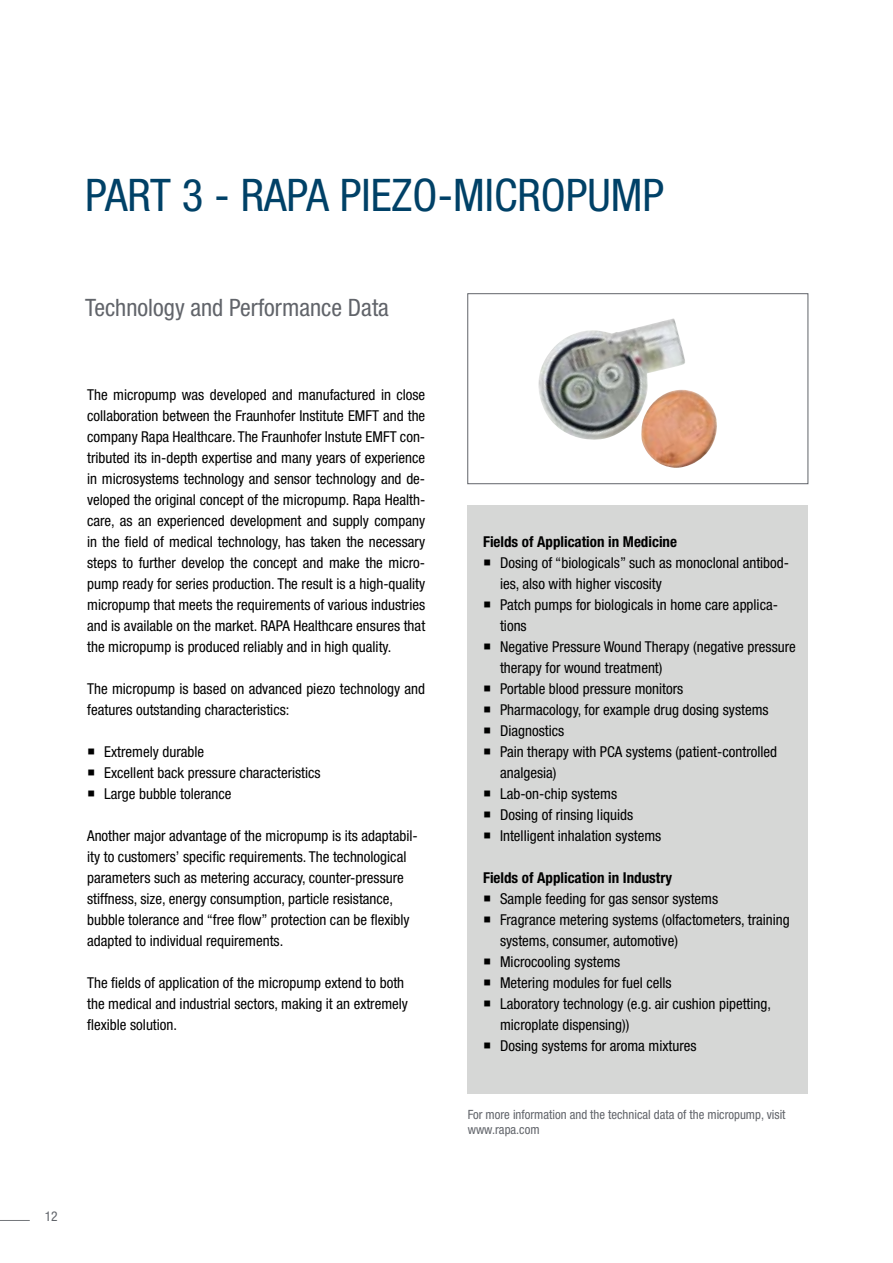
<style>
.page{position:relative;width:893px;height:1263px;background:#fff}
.page>*{position:absolute;margin:0;border:0;box-sizing:border-box;transform-origin:0 0}
.t1{font:condensed 45px "Helvetica Neue LT Pro";color:#004167}
.t2{font:condensed 24px "Helvetica Neue LT Pro";color:#61646a}
.t3{font:condensed 15px/21px "Helvetica Neue LT Pro";color:#000}
.t4{font:700 condensed 15px "Helvetica Neue LT Pro";color:#000}
.t5{font:condensed 13.5px "Helvetica Neue LT Pro";color:#61646a}
.t6{font:condensed 12.75px/15px "Helvetica Neue LT Pro";color:#61646a}
</style>
<div class="page">
<hr style="left:0;top:1220px;width:30px;height:1px;background:#73767a">
<div style="left:468px;top:505px;width:340px;height:588px;background:#d6d7d6"></div>
<img style="left:538px;top:318px;width:179px;height:150px">
<div style="left:467px;top:293px;width:341px;height:191px;border:1px solid #61646a"></div>
<h1 class="t1" style="left:85px;top:169px;width:581px">PART 3 - RAPA PIEZO-MICROPUMP</h1>
<h2 class="t2" style="left:85px;top:294px;width:305px">Technology and Performance Data</h2>
<p class="t3" style="left:87px;top:384px;width:340px;text-align:justify">The micropump was developed and manufactured in close collaboration between the Fraunhofer Institute EMFT and the company Rapa Healthcare. The Fraunhofer Instute EMFT con&shy;tributed its in-depth expertise and many years of experience in microsystems technology and sensor technology and de&shy;veloped the original concept of the micropump. Rapa Health&shy;care, as an experienced development and supply company in the field of medical technology, has taken the necessary steps to further develop the concept and make the micro&shy;pump ready for series production. The result is a high-quality micropump that meets the requirements of various industries and is available on the market. RAPA Healthcare ensures that the micropump is produced reliably and in high quality.</p>
<p class="t3" style="left:87px;top:678px;width:339px">The micropump is based on advanced piezo technology and features outstanding characteristics:</p>
<p class="t3" style="left:87px;top:741px;width:118px">○ Extremely durable</p>
<p class="t3" style="left:87px;top:762px;width:235px">○ Excellent back pressure characteristics</p>
<p class="t3" style="left:87px;top:783px;width:146px">○ Large bubble tolerance</p>
<p class="t3" style="left:87px;top:825px;width:332px">Another major advantage of the micropump is its adaptabil&shy;ity to customers’ specific requirements. The technological parameters such as metering accuracy, counter-pressure stiffness, size, energy consumption, particle resistance, bubble tolerance and “free flow” protection can be flexibly adapted to individual requirements.</p>
<p class="t3" style="left:87px;top:972px;width:322px">The fields of application of the micropump extend to both the medical and industrial sectors, making it an extremely flexible solution.</p>
<p class="t5" style="left:45px;top:1209px;width:14px">12</p>
<p class="t4" style="left:483px;top:533px;width:195px">Fields of Application in Medicine</p>
<p class="t3" style="left:500px;top:552px;width:291px;text-indent:-17px">○ Dosing of “biologicals” such as monoclonal antibod&shy;ies, also with higher viscosity</p>
<p class="t3" style="left:500px;top:594px;width:279px;text-indent:-17px">○ Patch pumps for biologicals in home care applica&shy;tions</p>
<p class="t3" style="left:500px;top:636px;width:297px;text-indent:-17px">○ Negative Pressure Wound Therapy (negative pressure therapy for wound treatment)</p>
<p class="t3" style="left:483px;top:678px;width:202px">○ Portable blood pressure monitors</p>
<p class="t3" style="left:483px;top:699px;width:287px">○ Pharmacology, for example drug dosing systems</p>
<p class="t3" style="left:483px;top:720px;width:83px">○ Diagnostics</p>
<p class="t3" style="left:500px;top:741px;width:279px;text-indent:-17px">○ Pain therapy with PCA systems (patient-controlled analgesia)</p>
<p class="t3" style="left:483px;top:783px;width:136px">○ Lab-on-chip systems</p>
<p class="t3" style="left:483px;top:804px;width:152px">○ Dosing of rinsing liquids</p>
<p class="t3" style="left:483px;top:825px;width:180px">○ Intelligent inhalation systems</p>
<p class="t4" style="left:483px;top:869px;width:191px">Fields of Application in Industry</p>
<p class="t3" style="left:483px;top:888px;width:237px">○ Sample feeding for gas sensor systems</p>
<p class="t3" style="left:500px;top:909px;width:291px;text-indent:-17px">○ Fragrance metering systems (olfactometers, training systems, consumer, automotive)</p>
<p class="t3" style="left:483px;top:951px;width:139px">○ Microcooling systems</p>
<p class="t3" style="left:483px;top:972px;width:190px">○ Metering modules for fuel cells</p>
<p class="t3" style="left:500px;top:993px;width:272px;text-indent:-17px">○ Laboratory technology (e.g. air cushion pipetting, microplate dispensing))</p>
<p class="t3" style="left:483px;top:1035px;width:215px">○ Dosing systems for aroma mixtures</p>
<p class="t6" style="left:468px;top:1107px;width:319px">For more information and the technical data of the micropump, visit www.rapa.com</p>
</div>
